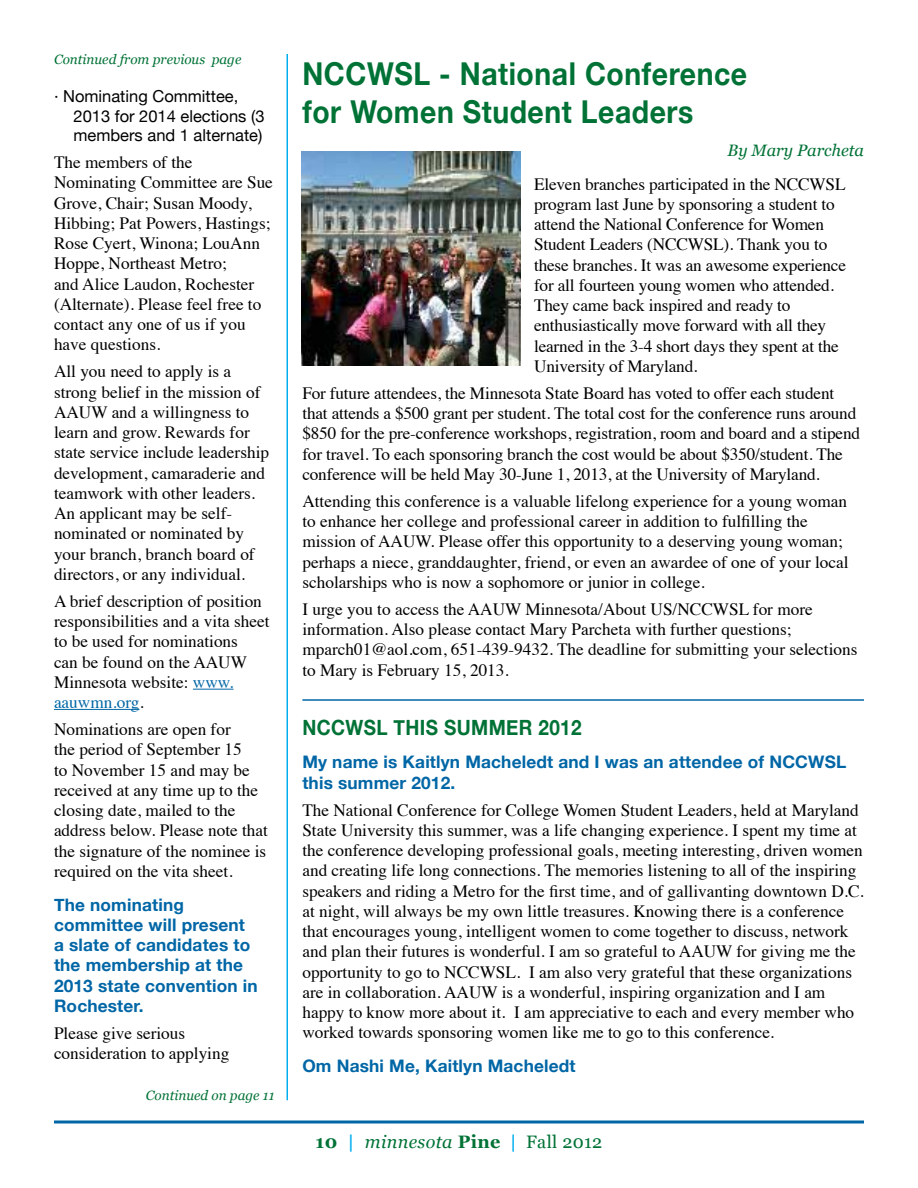
<style>
.page{position:relative;width:918px;height:1188px;background:#fff}
.page>*{position:absolute;margin:0;border:0;box-sizing:border-box;transform-origin:0 0}
.t1{font:700 31.5px/37.8px "Helvetica Neue";letter-spacing:.02em;color:#007236;scale:.9 1}
.t2{font:700 21px "Helvetica Neue";letter-spacing:.02em;color:#007236;scale:.9 1}
.t3{font:italic 18px "Georgia";letter-spacing:.02em;color:#007236}
.t4{font:17.25px/20.2px "Times";color:#000}
.t5{font:700 17.25px/20.2px "Helvetica Neue";letter-spacing:.01em;color:#0066a6}
.t6{font:16.5px/19.5px "Helvetica Neue";color:#000}
.t7{font:italic 16.5px "Georgia";color:#007236}
.t8{font:italic 13.5px "Georgia";color:#007236}
.s1{color:#0066a6}
.s2{font-weight:700;font-style:normal}
.s3{font-weight:700;font-style:normal;color:#00aeef}
.s4{font-style:normal}
</style>
<div class="page">
<svg style="left:54px;top:1120px;width:810px;height:4px;background:#3f8cbc"></svg>
<hr style="left:286px;top:54px;width:2px;height:1046px;background:#00aeef">
<hr style="left:302px;top:699px;width:562px;height:2px;background:#0066a6">
<img style="left:302px;top:151px;width:219px;height:214px">
<hr style="left:193px;top:689px;width:40px;height:1px;background:#0066a6">
<hr style="left:54px;top:709px;width:85px;height:1px;background:#0066a6">
<p class="t8" style="left:54px;top:52px;width:189px">Continued from previous page</p>
<p class="t6" style="left:74px;top:86px;width:193px;text-indent:-20px">· Nominating Committee,<br>2013 for 2014 elections (3 members and 1 alternate)</p>
<p class="t4" style="left:54px;top:151px;width:220px">The members of the<br>Nominating Committee are Sue<br>Grove, Chair; Susan Moody,<br>Hibbing; Pat Powers, Hastings;<br>Rose Cyert, Winona; LouAnn<br>Hoppe, Northeast Metro;<br>and Alice Laudon, Rochester (Alternate). Please feel free to contact any one of us if you have questions.</p>
<p class="t4" style="left:54px;top:360px;width:217px">All you need to apply is a strong belief in the mission of<br>AAUW and a willingness to learn and grow. Rewards for state service include leadership development, camaraderie and teamwork with other leaders.<br>An applicant may be self&shy;nominated or nominated by your branch, branch board of directors, or any individual.</p>
<p class="t4" style="left:54px;top:589px;width:217px">A brief description of position responsibilities and a vita sheet to be used for nominations<br>can be found on the AAUW<br>Minnesota website: <span class="s1">www. aauwmn.org</span>.</p>
<p class="t4" style="left:54px;top:718px;width:215px">Nominations are open for<br>the period of September 15<br>to November 15 and may be received at any time up to the closing date, mailed to the address below. Please note that the signature of the nominee is required on the vita sheet.</p>
<p class="t5" style="left:54px;top:894px;width:205px">The nominating committee will present a slate of candidates to the membership at the<br>2013 state convention in<br>Rochester.</p>
<p class="t4" style="left:54px;top:1022px;width:177px">Please give serious consideration to applying</p>
<p class="t8" style="left:146px;top:1088px;width:130px">Continued on page 11</p>
<h1 class="t1" style="left:302px;top:54px;width:496px">NCCWSL - National Conference for Women Student Leaders</h1>
<p class="t7" style="left:728px;top:141px;width:138px">By Mary Parcheta</p>
<p class="t4" style="left:534px;top:172px;width:314px">Eleven branches participated in the NCCWSL program last June by sponsoring a student to attend the National Conference for Women Student Leaders (NCCWSL). Thank you to these branches. It was an awesome experience for all fourteen young women who attended.<br>They came back inspired and ready to enthusiastically move forward with all they learned in the 3-4 short days they spent at the University of Maryland.</p>
<p class="t4" style="left:302px;top:381px;width:559px">For future attendees, the Minnesota State Board has voted to offer each student that attends a $500 grant per student. The total cost for the conference runs around $850 for the pre-conference workshops, registration, room and board and a stipend for travel. To each sponsoring branch the cost would be about $350/student. The conference will be held May 30-June 1, 2013, at the University of Maryland.</p>
<p class="t4" style="left:302px;top:489px;width:548px">Attending this conference is a valuable lifelong experience for a young woman to enhance her college and professional career in addition to fulfilling the mission of AAUW. Please offer this opportunity to a deserving young woman; perhaps a niece, granddaughter, friend, or even an awardee of one of your local scholarships who is now a sophomore or junior in college.</p>
<p class="t4" style="left:302px;top:597px;width:557px">I urge you to access the AAUW Minnesota/About US/NCCWSL for more information. Also please contact Mary Parcheta with further questions; mparch01@aol.com, 651-439-9432. The deadline for submitting your selections to Mary is February 15, 2013.</p>
<p class="t2" style="left:302px;top:714px;width:176px">NCCWSL This Summ</p>
<p class="t2" style="left:506px;top:714px;width:85px">er 2012</p>
<p class="t5" style="left:302px;top:752px;width:545px">My name is Kaitlyn Macheledt and I was an attendee of NCCWSL this summer 2012.</p>
<p class="t4" style="left:302px;top:798px;width:563px">The National Conference for College Women Student Leaders, held at Maryland State University this summer, was a life changing experience. I spent my time at the conference developing professional goals, meeting interesting, driven women and creating life long connections. The memories listening to all of the inspiring speakers and riding a Metro for the first time, and of gallivanting downtown D.C. at night, will always be my own little treasures. Knowing there is a conference that encourages young, intelligent women to come together to discuss, network and plan their futures is wonderful. I am so grateful to AAUW for giving me the opportunity to go to NCCWSL. I am also very grateful that these organizations are in collaboration. AAUW is a wonderful, inspiring organization and I am happy to know more about it. I am appreciative to each and every member who worked towards sponsoring women like me to go to this conference.</p>
<p class="t5" style="left:302px;top:1055px;width:275px">Om Nashi Me, Kaitlyn Macheledt</p>
<p class="t3" style="left:316px;top:1131px;width:288px"><span class="s2">10</span> <span class="s3">|</span> minnesota <span class="s2">Pine</span> <span class="s3">|</span> <span class="s4">Fall 2012</span></p>
</div>
